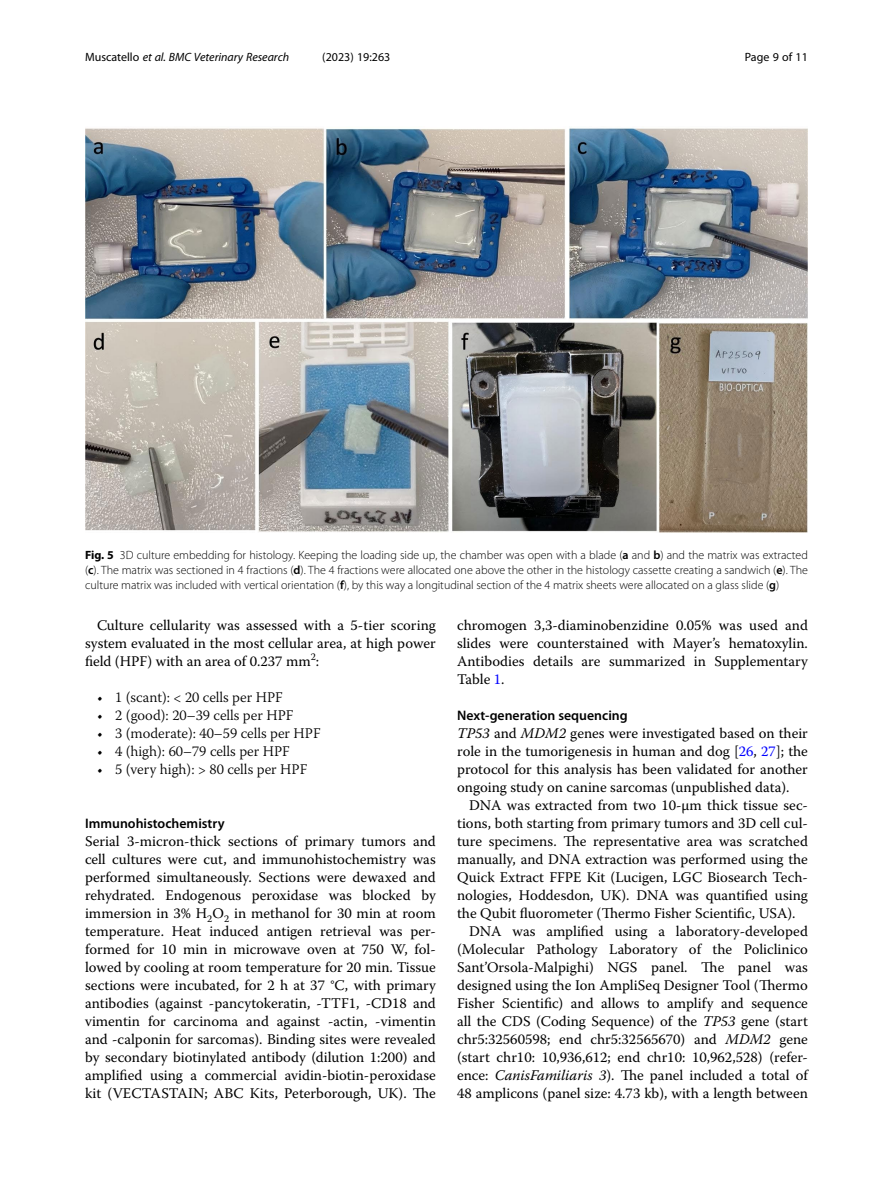
<style>
.page{position:relative;width:893px;height:1191px;background:#fff}
.page>*{position:absolute;margin:0;border:0;box-sizing:border-box;transform-origin:0 0}
.Body_Text{font:14.7px/18px "Warnock Pro";color:#000;text-align:justify}
.Body_Text_Indent{font:14.7px/18px "Warnock Pro";color:#000;text-align:justify}
.t1{font:300 14.7px "Warnock Pro";color:#000}
.Head_2{font:600 13.8px "Myriad Pro";color:#000}
.Figure_Caption{font:300 12px/15px "Myriad Pro";color:#000;text-align:justify}
.t2{font:italic 12px "Myriad Pro";color:#000}
.t3{font:12px "Myriad Pro";color:#000}
.s1{font-style:normal}
.s2{font-weight:700}
.s3{font-weight:600}
.s4{color:#00f}
.s5{font-style:italic}
</style>
<div class="page">
<img style="left:85px;top:128px;width:723px;height:404px">
<p class="t2" style="left:85px;top:50px;width:206px"><span class="s1">Muscatello</span> et al. BMC Veterinary Research</p>
<p class="t3" style="left:322px;top:50px;width:70px">(2023) 19:263</p>
<p class="t3" style="left:745px;top:50px;width:65px">Page 9 of 11</p>
<p class="Figure_Caption" style="left:85px;top:548px;width:724px"><span class="s2">Fig. 5</span> 3D culture embedding for histology. Keeping the loading side up, the chamber was open with a blade (<span class="s3">a</span> and <span class="s3">b</span>) and the matrix was extracted (<span class="s3">c</span>). The matrix was sectioned in 4 fractions (<span class="s3">d</span>). The 4 fractions were allocated one above the other in the histology cassette creating a sandwich (<span class="s3">e</span>). The culture matrix was included with vertical orientation (<span class="s3">f</span>), by this way a longitudinal section of the 4 matrix sheets were allocated on a glass slide (<span class="s3">g</span>)</p>
<p class="Body_Text_Indent" style="left:85px;top:616px;width:352px;text-indent:12px">Culture cellularity was assessed with a 5-tier scoring system evaluated in the most cellular area, at high power field (HPF) with an area of 0.237 mm<sup>2</sup>:</p>
<p class="t1" style="left:97px;top:688px;width:187px">• 1 (scant): &lt; 20 cells per HPF</p>
<p class="t1" style="left:97px;top:706px;width:198px">• 2 (good): 20–39 cells per HPF</p>
<p class="t1" style="left:97px;top:724px;width:225px">• 3 (moderate): 40–59 cells per HPF</p>
<p class="t1" style="left:97px;top:742px;width:194px">• 4 (high): 60–79 cells per HPF</p>
<p class="t1" style="left:97px;top:760px;width:212px">• 5 (very high): &gt; 80 cells per HPF</p>
<p class="Head_2" style="left:85px;top:815px;width:141px">Immunohistochemistry</p>
<p class="Body_Text" style="left:85px;top:832px;width:352px">Serial 3-micron-thick sections of primary tumors and cell cultures were cut, and immunohistochemistry was performed simultaneously. Sections were dewaxed and rehydrated. Endogenous peroxidase was blocked by immersion in 3% H<sub>2</sub>O<sub>2</sub> in methanol for 30 min at room temperature. Heat induced antigen retrieval was per&shy;formed for 10 min in microwave oven at 750 W, fol&shy;lowed by cooling at room temperature for 20 min. Tissue sections were incubated, for 2 h at 37 °C, with primary antibodies (against -pancytokeratin, -TTF1, -CD18 and vimentin for carcinoma and against -actin, -vimentin and -calponin for sarcomas). Binding sites were revealed by secondary biotinylated antibody (dilution 1:200) and amplified using a commercial avidin-biotin-peroxidase kit (VECTASTAIN; ABC Kits, Peterborough, UK). The</p>
<p class="Body_Text" style="left:457px;top:616px;width:352px">chromogen 3,3-diaminobenzidine 0.05% was used and slides were counterstained with Mayer’s hematoxylin.<br>Antibodies details are summarized in Supplementary Table <span class="s4">1</span>.</p>
<p class="Head_2" style="left:457px;top:707px;width:172px">Next-generation sequencing</p>
<p class="Body_Text" style="left:457px;top:724px;width:352px"><span class="s5">TP53</span> and <span class="s5">MDM2</span> genes were investigated based on their role in the tumorigenesis in human and dog [<span class="s4">26</span>, <span class="s4">27</span>]; the protocol for this analysis has been validated for another ongoing study on canine sarcomas (unpublished data).</p>
<p class="Body_Text_Indent" style="left:457px;top:796px;width:352px;text-indent:12px">DNA was extracted from two 10-µm thick tissue sec&shy;tions, both starting from primary tumors and 3D cell cul&shy;ture specimens. The representative area was scratched manually, and DNA extraction was performed using the Quick Extract FFPE Kit (Lucigen, LGC Biosearch Tech&shy;nologies, Hoddesdon, UK). DNA was quantified using the Qubit fluorometer (Thermo Fisher Scientific, USA).</p>
<p class="Body_Text_Indent" style="left:457px;top:922px;width:352px;text-indent:12px">DNA was amplified using a laboratory-developed (Molecular Pathology Laboratory of the Policlinico Sant’Orsola-Malpighi) NGS panel. The panel was designed using the Ion AmpliSeq Designer Tool (Thermo Fisher Scientific) and allows to amplify and sequence all the CDS (Coding Sequence) of the <span class="s5">TP53</span> gene (start chr5:32560598; end chr5:32565670) and <span class="s5">MDM2</span> gene (start chr10: 10,936,612; end chr10: 10,962,528) (refer&shy;ence: <span class="s5">CanisFamiliaris 3</span>). The panel included a total of 48 amplicons (panel size: 4.73 kb), with a length between</p>
</div>
